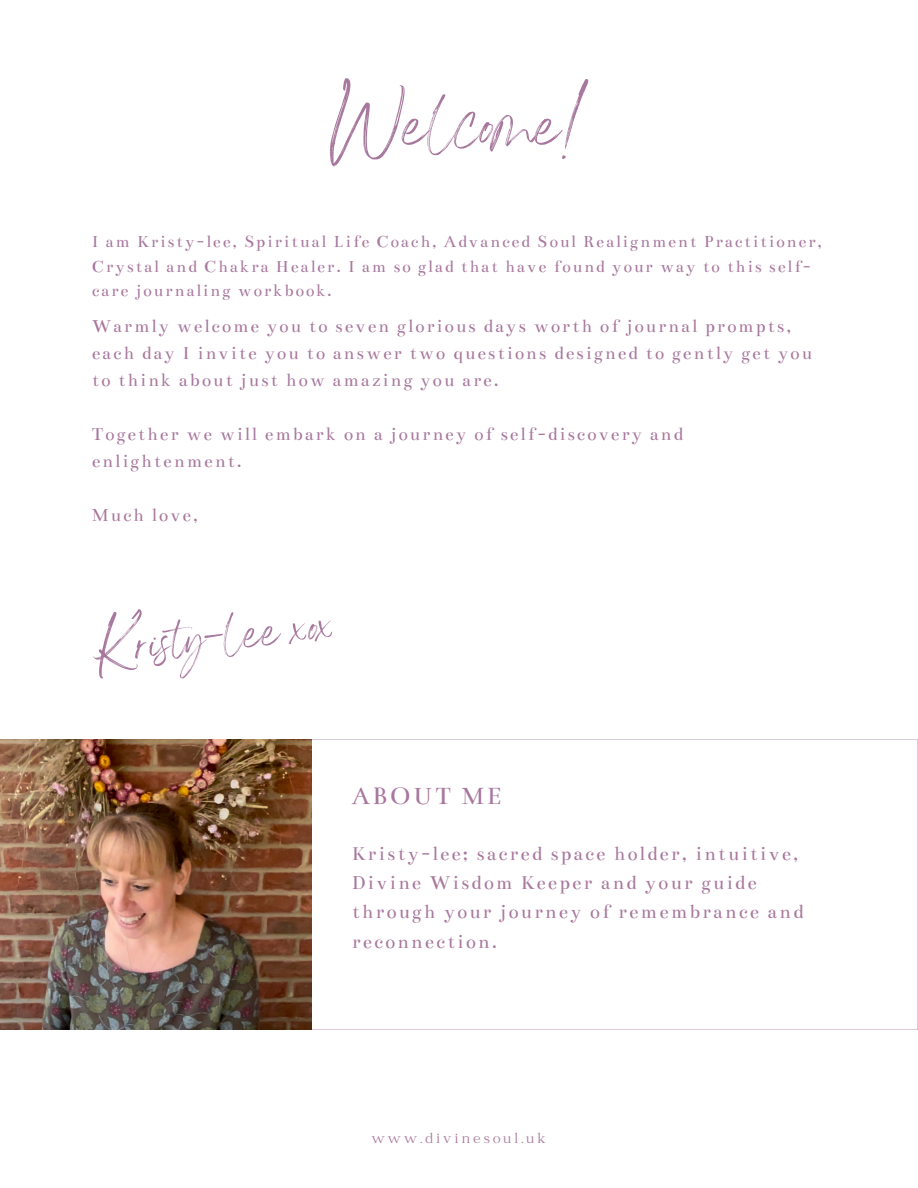
<style>
.page{position:relative;width:918px;height:1188px;background:#fff}
.page>*{position:absolute;margin:0;border:0;box-sizing:border-box;transform-origin:0 0}
.t1{font:96px "Angella White";color:#a7779d}
.t2{font:69.6px "Angella White";color:#a7779d}
.t3{font:26.4px "Bentham";letter-spacing:.1em;color:#a7779d}
.t4{font:21px/29.2px "Bentham";letter-spacing:.1em;color:#a7779d}
.t5{font:19.5px/27px "Bentham";letter-spacing:.1em;color:#a7779d}
.t6{font:18px/24.8px "Bentham";letter-spacing:.1em;color:#a7779d}
.t7{font:14.7px "Catchy Mager";letter-spacing:.215em;color:#a7779d}
</style>
<div class="page">
<svg style="left:312px;top:739px;width:606px;height:291px"></svg>
<img style="left:0;top:739px;width:312px;height:291px">
<h1 class="t1" style="left:330px;top:63px;width:260px">Welcome!</h1>
<h5 class="t6" style="left:92px;top:229px;width:732px">I am Kristy-lee, Spiritual Life Coach, Advanced Soul Realignment Practitioner,<br>Crystal and Chakra Healer. I am so glad that have found your way to this self&shy;care journaling workbook.</h5>
<h4 class="t5" style="left:92px;top:313px;width:722px">Warmly welcome you to seven glorious days worth of journal prompts, each day I invite you to answer two questions designed to gently get you to think about just how amazing you are.</h4>
<h4 class="t5" style="left:92px;top:421px;width:593px">Together we will embark on a journey of self-discovery and enlightenment.</h4>
<h4 class="t5" style="left:92px;top:502px;width:108px">Much love,</h4>
<h2 class="t2" style="left:88px;top:605px;width:245px;rotate:-6deg">Kristy-lee xox</h2>
<h3 class="t3" style="left:352px;top:782px;width:152px">ABOUT ME</h3>
<p class="t4" style="left:352px;top:839px;width:453px">Kristy-lee; sacred space holder, intuitive, Divine Wisdom Keeper and your guide through your journey of remembrance and reconnection.</p>
<h4 class="t7" style="left:372px;top:1131px;width:175px">www.divinesoul.uk</h4>
</div>
